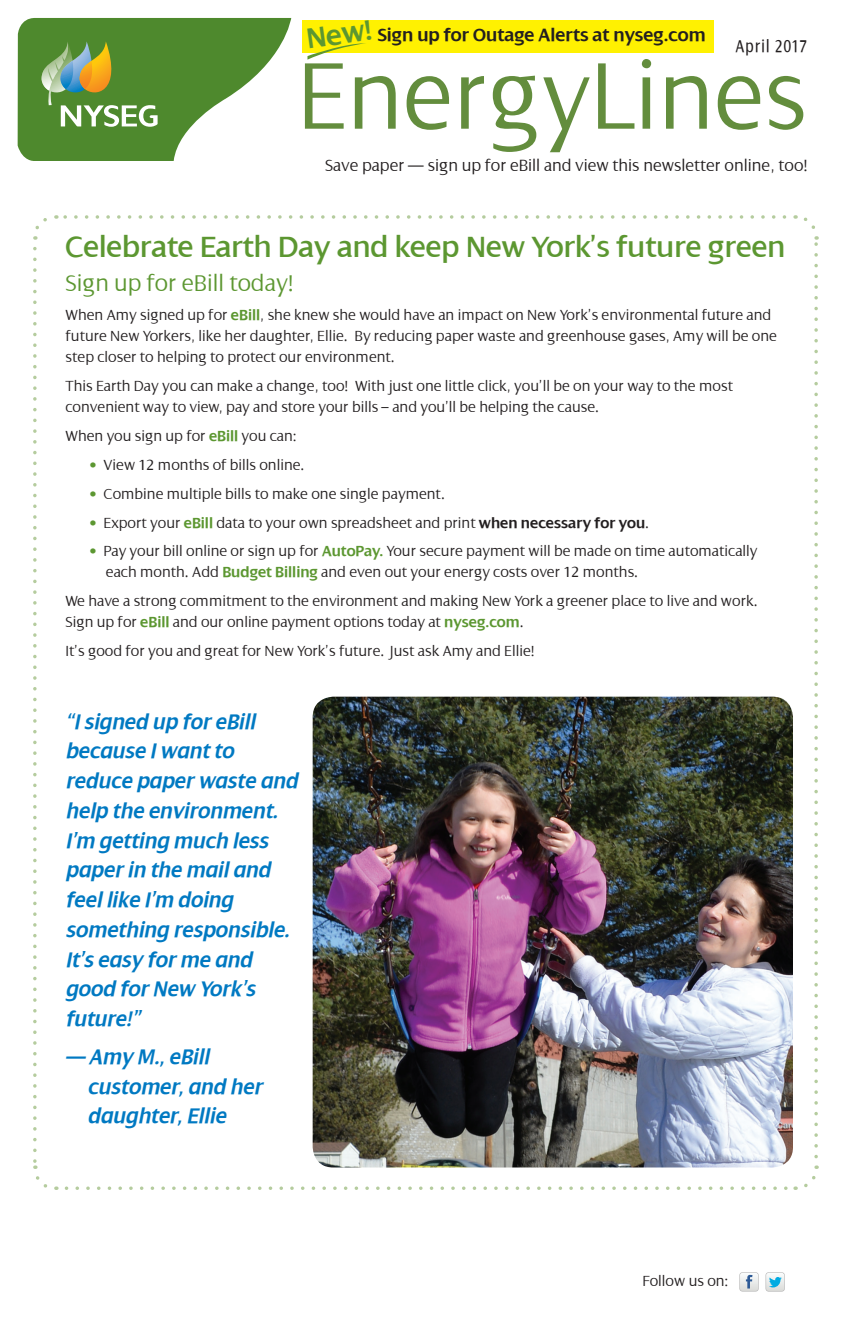
<style>
.page{position:relative;width:851px;height:1339px;background:#fff}
.page>*{position:absolute;margin:0;border:0;box-sizing:border-box;transform-origin:0 0}
.t1{font:300 102.02px "Dialog";color:#638d3d}
.t2{font:31.5px "Dialog";color:#5c9731}
.t3{font:600 30.1px "Dialog";color:#5c9731}
.t4{font:300 24.5px "Dialog";color:#5c9731}
.t5{font:italic 600 22.75px/29.8px "Dialog";color:#0079c2}
.t6{font:600 19.25px "Dialog";color:#231f20}
.t7{font:condensed 18.38px "Dialog";letter-spacing:.07em;color:#231f20}
.t8{font:300 17.5px "Dialog";color:#231f20}
.t9{font:300 15.75px/21px "Dialog";color:#231f20}
.s1{font-weight:600;color:#5c9731}
.s2{color:#5c9731}
.s3{font-weight:600}
</style>
<div class="page">
<svg style="left:18px;top:18px;width:273px;height:143px"></svg>
<svg style="left:66px;top:1186px;width:722px;height:4px"></svg>
<svg style="left:33px;top:218px;width:14px;height:22px"></svg>
<svg style="left:33px;top:248px;width:24px;height:942px"></svg>
<svg style="left:795px;top:1165px;width:24px;height:25px"></svg>
<svg style="left:795px;top:215px;width:23px;height:941px"></svg>
<svg style="left:56px;top:215px;width:728px;height:4px"></svg>
<svg style="left:739px;top:1272px;width:19px;height:19px"></svg>
<svg style="left:765px;top:1272px;width:19px;height:19px"></svg>
<div style="left:302px;top:20px;width:411px;height:32px;background:#fff101"></div>
<svg style="left:307px;top:43px;width:59px;height:17px"></svg>
<img style="left:312px;top:697px;width:481px;height:470px">
<h3 class="t3" style="left:304px;top:23px;width:67px;rotate:-8deg">New!</h3>
<p class="t6" style="left:378px;top:25px;width:329px">Sign up for Outage Alerts at nyseg.com</p>
<p class="t7" style="left:735px;top:36px;width:73px">April 2017</p>
<h1 class="t1" style="left:297px;top:40px;width:511px">EnergyLines</h1>
<p class="t8" style="left:325px;top:156px;width:484px">Save paper — sign up for eBill and view this newsletter online, too!</p>
<h2 class="t2" style="left:66px;top:230px;width:721px">Celebrate Earth Day and keep New York’s future green</h2>
<h3 class="t4" style="left:66px;top:270px;width:230px">Sign up for eBill today!</h3>
<p class="t9" style="left:66px;top:305px;width:713px">When Amy signed up for <span class="s1">eBill</span>, she knew she would have an impact on New York’s environmental future and future New Yorkers, like her daughter, Ellie. By reducing paper waste and greenhouse gases, Amy will be one step closer to helping to protect our environment.</p>
<p class="t9" style="left:66px;top:376px;width:669px">This Earth Day you can make a change, too! With just one little click, you’ll be on your way to the most convenient way to view, pay and store your bills – and you’ll be helping the cause.</p>
<p class="t9" style="left:66px;top:425px;width:233px">When you sign up for <span class="s1">eBill</span> you can:</p>
<p class="t9" style="left:89px;top:454px;width:217px"><span class="s2">•</span> View 12 months of bills online.</p>
<p class="t9" style="left:89px;top:483px;width:357px"><span class="s2">•</span> Combine multiple bills to make one single payment.</p>
<p class="t9" style="left:89px;top:512px;width:561px"><span class="s2">•</span> Export your <span class="s1">eBill</span> data to your own spreadsheet and print <span class="s3">when necessary for you</span>.</p>
<p class="t9" style="left:106px;top:541px;width:653px;text-indent:-17px"><span class="s2">•</span> Pay your bill online or sign up for <span class="s1">AutoPay.</span> Your secure payment will be made on time automatically each month. Add <span class="s1">Budget Billing</span> and even out your energy costs over 12 months.</p>
<p class="t9" style="left:66px;top:591px;width:693px">We have a strong commitment to the environment and making New York a greener place to live and work.<br>Sign up for <span class="s1">eBill</span> and our online payment options today at <span class="s1">nyseg.com</span>.</p>
<p class="t9" style="left:66px;top:641px;width:471px">It’s good for you and great for New York’s future. Just ask Amy and Ellie!</p>
<h3 class="t5" style="left:66px;top:706px;width:234px">“I signed up for eBill because I want to reduce paper waste and help the environment.<br>I’m getting much less paper in the mail and feel like I’m doing something responsible.<br>It’s easy for me and good for New York’s future!”</h3>
<h3 class="t5" style="left:88px;top:1042px;width:176px;text-indent:-22px">— Amy M., eBill customer, and her daughter, Ellie</h3>
<p class="t9" style="left:642px;top:1270px;width:88px">Follow us on:</p>
</div>
